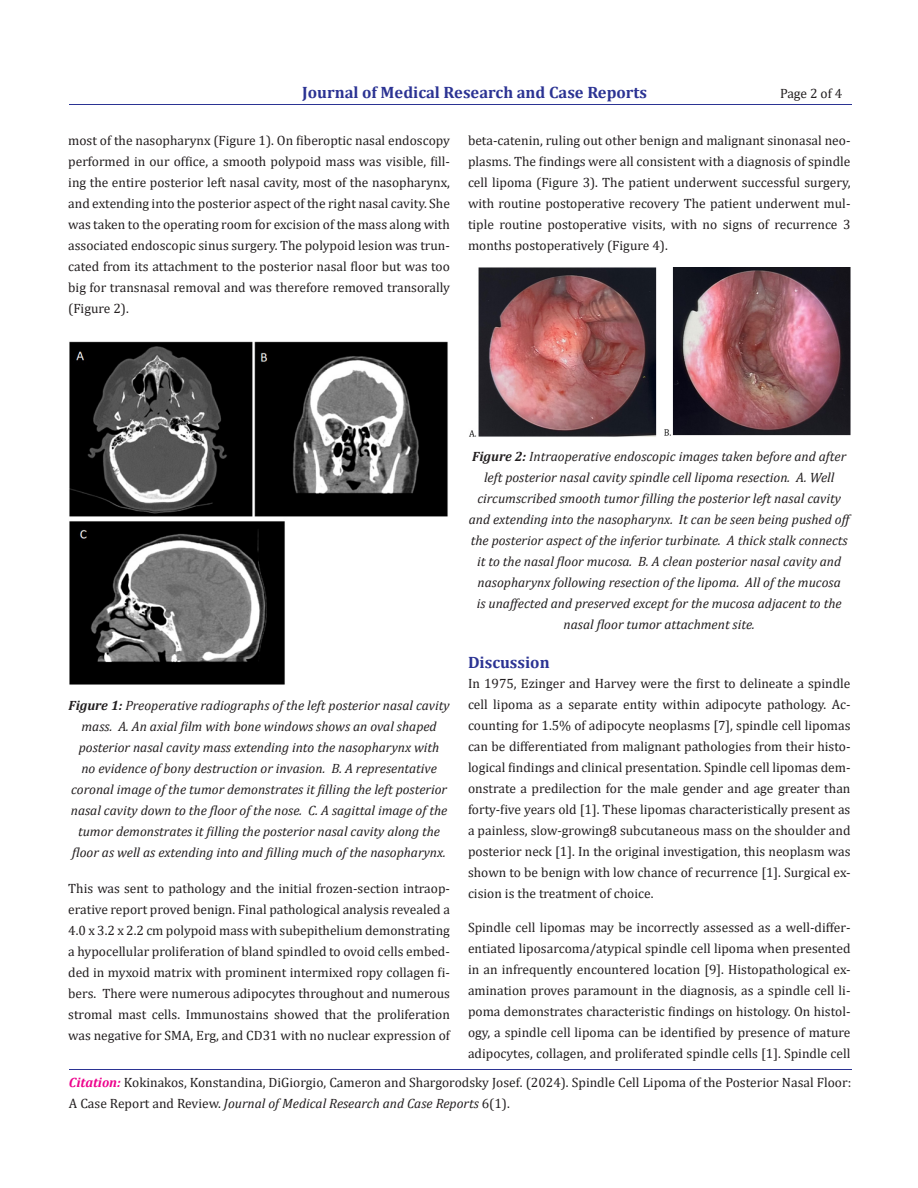
<style>
.page{position:relative;width:918px;height:1188px;background:#fff}
.page>*{position:absolute;margin:0;border:0;box-sizing:border-box;transform-origin:0 0}
.t1{font:700 16.5px "Cambria";color:#2b3393}
.t2{font:13.5px/21px "Cambria";color:#231f20;text-align:justify}
.t3{font:italic 13.5px/21px "Cambria";color:#231f20;text-align:center}
.s1{font-weight:700}
.s2{font-weight:700;font-style:italic;color:#ed028c}
.s3{font-style:italic}
</style>
<div class="page">
<hr style="left:69px;top:105px;width:782px;height:1px;background:#2b3393">
<hr style="left:69px;top:1069px;width:782px;height:1px;background:#2b3393">
<img style="left:69px;top:341px;width:379px;height:344px">
<img style="left:469px;top:267px;width:381px;height:170px">
<p class="t1" style="left:302px;top:80px;width:346px">Journal of Medical Research and Case Reports</p>
<p class="t2" style="left:780px;top:83px;width:64px">Page 2 of 4</p>
<p class="t2" style="left:68px;top:130px;width:383px">most of the nasopharynx (Figure 1). On fiberoptic nasal endoscopy performed in our office, a smooth polypoid mass was visible, fill&shy;ing the entire posterior left nasal cavity, most of the nasopharynx, and extending into the posterior aspect of the right nasal cavity. She was taken to the operating room for excision of the mass along with associated endoscopic sinus surgery. The polypoid lesion was trun&shy;cated from its attachment to the posterior nasal floor but was too big for transnasal removal and was therefore removed transorally (Figure 2).</p>
<p class="t2" style="left:468px;top:130px;width:384px">beta-catenin, ruling out other benign and malignant sinonasal neo&shy;plasms. The findings were all consistent with a diagnosis of spindle cell lipoma (Figure 3). The patient underwent successful surgery, with routine postoperative recovery The patient underwent mul&shy;tiple routine postoperative visits, with no signs of recurrence 3 months postoperatively (Figure 4).</p>
<p class="t3" style="left:68px;top:695px;width:383px"><span class="s1">Figure 1:</span> Preoperative radiographs of the left posterior nasal cavity mass. A. An axial film with bone windows shows an oval shaped posterior nasal cavity mass extending into the nasopharynx with<br>no evidence of bony destruction or invasion. B. A representative coronal image of the tumor demonstrates it filling the left posterior nasal cavity down to the floor of the nose. C. A sagittal image of the tumor demonstrates it filling the posterior nasal cavity along the floor as well as extending into and filling much of the nasopharynx.</p>
<p class="t2" style="left:68px;top:878px;width:383px">This was sent to pathology and the initial frozen-section intraop&shy;erative report proved benign. Final pathological analysis revealed a 4.0 x 3.2 x 2.2 cm polypoid mass with subepithelium demonstrating a hypocellular proliferation of bland spindled to ovoid cells embed&shy;ded in myxoid matrix with prominent intermixed ropy collagen fi&shy;bers. There were numerous adipocytes throughout and numerous stromal mast cells. Immunostains showed that the proliferation was negative for SMA, Erg, and CD31 with no nuclear expression of</p>
<p class="t3" style="left:469px;top:446px;width:382px"><span class="s1">Figure 2:</span> Intraoperative endoscopic images taken before and after left posterior nasal cavity spindle cell lipoma resection. A. Well circumscribed smooth tumor filling the posterior left nasal cavity and extending into the nasopharynx. It can be seen being pushed off the posterior aspect of the inferior turbinate. A thick stalk connects it to the nasal floor mucosa. B. A clean posterior nasal cavity and nasopharynx following resection of the lipoma. All of the mucosa<br>is unaffected and preserved except for the mucosa adjacent to the nasal floor tumor attachment site.</p>
<p class="t1" style="left:468px;top:651px;width:83px">Discussion</p>
<p class="t2" style="left:468px;top:673px;width:384px">In 1975, Ezinger and Harvey were the first to delineate a spindle cell lipoma as a separate entity within adipocyte pathology. Ac&shy;counting for 1.5% of adipocyte neoplasms [7], spindle cell lipomas can be differentiated from malignant pathologies from their histo&shy;logical findings and clinical presentation. Spindle cell lipomas dem&shy;onstrate a predilection for the male gender and age greater than forty-five years old [1]. These lipomas characteristically present as a painless, slow-growing8 subcutaneous mass on the shoulder and posterior neck [1]. In the original investigation, this neoplasm was shown to be benign with low chance of recurrence [1]. Surgical ex&shy;cision is the treatment of choice.</p>
<p class="t2" style="left:468px;top:917px;width:384px">Spindle cell lipomas may be incorrectly assessed as a well-differ&shy;entiated liposarcoma/atypical spindle cell lipoma when presented in an infrequently encountered location [9]. Histopathological ex&shy;amination proves paramount in the diagnosis, as a spindle cell li&shy;poma demonstrates characteristic findings on histology. On histol&shy;ogy, a spindle cell lipoma can be identified by presence of mature adipocytes, collagen, and proliferated spindle cells [1]. Spindle cell</p>
<p class="t2" style="left:69px;top:1072px;width:784px"><span class="s2">Citation:</span> Kokinakos, Konstandina, DiGiorgio, Cameron and Shargorodsky Josef. (2024). Spindle Cell Lipoma of the Posterior Nasal Floor:<br>A Case Report and Review. <span class="s3">Journal of Medical Research and Case Reports</span> 6(1).</p>
</div>
